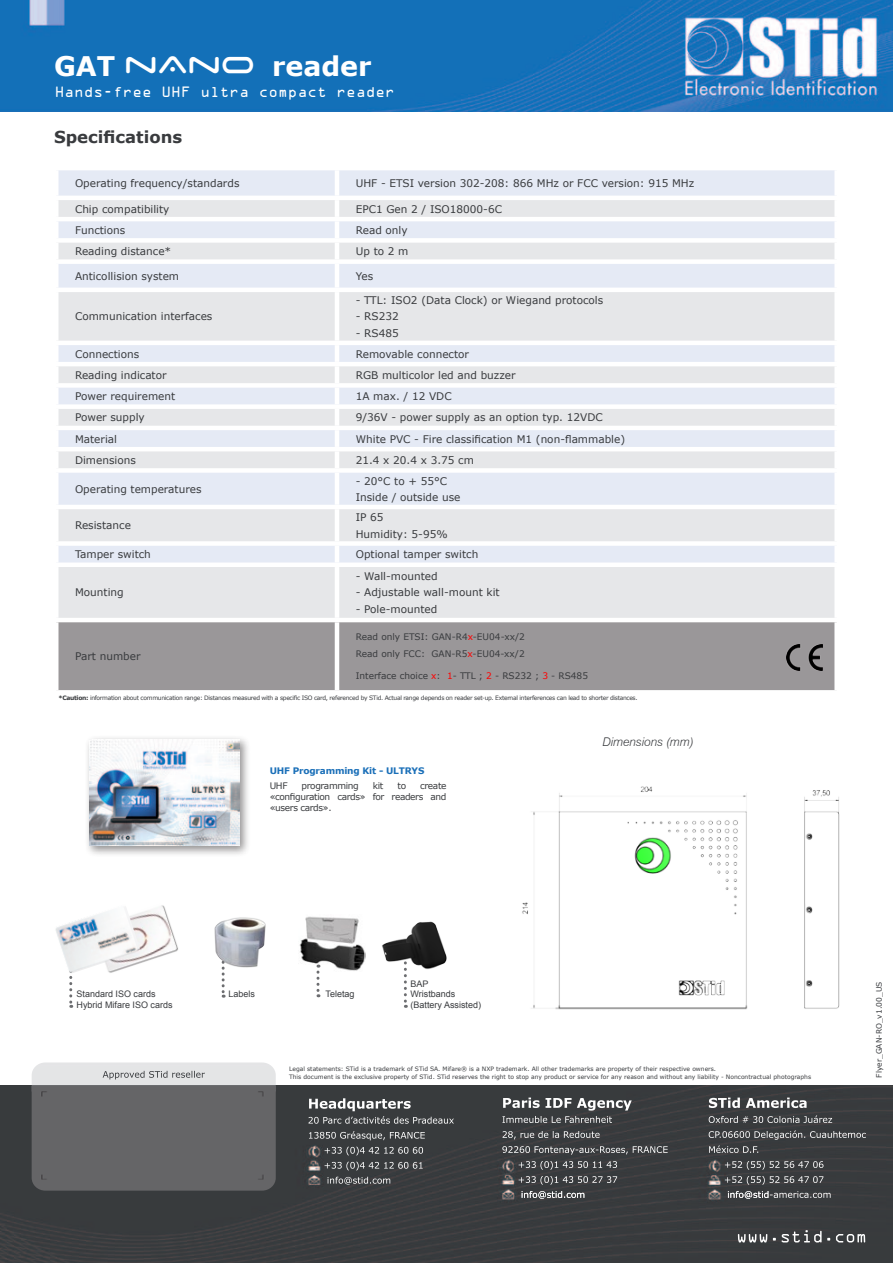
<style>
.page{position:relative;width:893px;height:1263px;background:#fff}
.page>*{position:absolute;margin:0;border:0;box-sizing:border-box;transform-origin:0 0}
.t1{font:700 27px "Verdana";color:#fff}
.t2{font:700 16.5px "Verdana";color:#393b3e}
.t3{font:13.5px "OCRA Std";color:#fff}
.t4{font:italic 300 12px "Swiss 721 BT";color:#393b3e}
.t5{font:10.5px/16.5px "Verdana";color:#393b3e}
.t6{font:9px/16.5px "Verdana";color:#393b3e}
.t7{font:9px/10.5px "Arial";color:#393b3e}
.t8{font:9px/10.8px "Verdana";letter-spacing:-.025em;color:#393b3e;text-align:justify}
.t9{font:700 9px "Verdana";letter-spacing:-.02em;color:#1a6fb8}
.t10{font:7.5px "Verdana";color:#393b3e}
.t11{font:6px/7.5px "Verdana";color:#393b3e}
.t12{font:6px "Verdana";letter-spacing:-.05em;color:#393b3e}
.s1{font-family:"Space Age";font-weight:400;font-size:37.5px}
.s2{color:#f00}
.s3{font-weight:700}
</style>
<div class="page">
<img style="left:0;top:0;width:893px;height:112px">
<img style="left:0;top:1086px;width:893px;height:177px">
<img style="left:32px;top:1062px;width:244px;height:24px">
<div style="left:32px;top:1086px;width:244px;height:104px;background:#656567"></div>
<div style="left:84px;top:734px;width:167px;height:123px;background:#231f20;opacity:.5"></div>
<img style="left:90px;top:739px;width:150px;height:107px">
<svg style="left:69px;top:976px;width:3px;height:32px"></svg>
<svg style="left:58px;top:170px;width:776px;height:26px;background:#e5eaf5"></svg>
<svg style="left:58px;top:200px;width:776px;height:418px;background:#e5e8ed"></svg>
<div style="left:58px;top:622px;width:776px;height:68px;background:#9a9799"></div>
<hr style="left:335px;top:170px;width:4px;height:26px;background:#fff">
<hr style="left:335px;top:200px;width:4px;height:17px;background:#fff">
<hr style="left:54px;top:217px;width:283px;height:4px;background:#fff">
<hr style="left:337px;top:217px;width:502px;height:4px;background:#fff">
<hr style="left:335px;top:221px;width:4px;height:17px;background:#fff">
<div style="left:54px;top:238px;width:283px;height:5px;background:#fff"></div>
<div style="left:337px;top:238px;width:502px;height:5px;background:#fff"></div>
<hr style="left:335px;top:243px;width:4px;height:16px;background:#fff">
<div style="left:54px;top:259px;width:283px;height:5px;background:#fff"></div>
<div style="left:337px;top:259px;width:502px;height:5px;background:#fff"></div>
<hr style="left:335px;top:264px;width:4px;height:24px;background:#fff">
<hr style="left:54px;top:288px;width:283px;height:4px;background:#fff">
<hr style="left:337px;top:288px;width:502px;height:4px;background:#fff">
<hr style="left:335px;top:292px;width:4px;height:49px;background:#fff">
<hr style="left:54px;top:341px;width:283px;height:4px;background:#fff">
<hr style="left:337px;top:341px;width:502px;height:4px;background:#fff">
<hr style="left:335px;top:345px;width:4px;height:17px;background:#fff">
<hr style="left:54px;top:362px;width:283px;height:4px;background:#fff">
<hr style="left:337px;top:362px;width:502px;height:4px;background:#fff">
<hr style="left:335px;top:366px;width:4px;height:17px;background:#fff">
<div style="left:54px;top:383px;width:283px;height:5px;background:#fff"></div>
<div style="left:337px;top:383px;width:502px;height:5px;background:#fff"></div>
<hr style="left:335px;top:388px;width:4px;height:16px;background:#fff">
<div style="left:54px;top:404px;width:283px;height:5px;background:#fff"></div>
<div style="left:337px;top:404px;width:502px;height:5px;background:#fff"></div>
<hr style="left:335px;top:409px;width:4px;height:17px;background:#fff">
<hr style="left:54px;top:426px;width:283px;height:4px;background:#fff">
<hr style="left:337px;top:426px;width:502px;height:4px;background:#fff">
<hr style="left:335px;top:430px;width:4px;height:17px;background:#fff">
<hr style="left:54px;top:447px;width:283px;height:4px;background:#fff">
<hr style="left:337px;top:447px;width:502px;height:4px;background:#fff">
<hr style="left:335px;top:451px;width:4px;height:17px;background:#fff">
<div style="left:54px;top:468px;width:283px;height:5px;background:#fff"></div>
<div style="left:337px;top:468px;width:502px;height:5px;background:#fff"></div>
<hr style="left:335px;top:473px;width:4px;height:32px;background:#fff">
<hr style="left:54px;top:505px;width:283px;height:4px;background:#fff">
<hr style="left:337px;top:505px;width:502px;height:4px;background:#fff">
<hr style="left:335px;top:509px;width:4px;height:32px;background:#fff">
<div style="left:54px;top:541px;width:283px;height:5px;background:#fff"></div>
<div style="left:337px;top:541px;width:502px;height:5px;background:#fff"></div>
<hr style="left:335px;top:546px;width:4px;height:16px;background:#fff">
<div style="left:54px;top:562px;width:283px;height:5px;background:#fff"></div>
<div style="left:337px;top:562px;width:502px;height:5px;background:#fff"></div>
<hr style="left:335px;top:567px;width:4px;height:51px;background:#fff">
<hr style="left:335px;top:622px;width:4px;height:68px;background:#fff">
<img style="left:787px;top:645px;width:36px;height:26px">
<svg style="left:222px;top:969px;width:3px;height:29px"></svg>
<svg style="left:404px;top:974px;width:3px;height:34px"></svg>
<img style="left:141px;top:905px;width:37px;height:58px">
<img style="left:55px;top:907px;width:86px;height:66px">
<img style="left:214px;top:917px;width:52px;height:52px">
<img style="left:299px;top:916px;width:67px;height:56px">
<svg style="left:316px;top:964px;width:3px;height:33px"></svg>
<img style="left:494px;top:786px;width:399px;height:316px">
<img style="left:382px;top:921px;width:65px;height:50px">
<h1 class="t1" style="left:54px;top:47px;width:319px">GAT <span class="s1">nAno</span> reader</h1>
<p class="t3" style="left:55px;top:85px;width:342px">Hands-free UHF ultra compact reader</p>
<h2 class="t2" style="left:54px;top:126px;width:130px">Specifications</h2>
<p class="t5" style="left:75px;top:175px;width:166px">Operating frequency/standards</p>
<p class="t5" style="left:356px;top:175px;width:340px">UHF - ETSI version 302-208: 866 MHz or FCC version: 915 MHz</p>
<p class="t5" style="left:75px;top:200px;width:96px">Chip compatibility</p>
<p class="t5" style="left:356px;top:200px;width:148px">EPC1 Gen 2 / ISO18000-6C</p>
<p class="t5" style="left:75px;top:222px;width:52px">Functions</p>
<p class="t5" style="left:356px;top:222px;width:53px">Read only</p>
<p class="t5" style="left:75px;top:243px;width:98px">Reading distance*</p>
<p class="t5" style="left:356px;top:243px;width:54px">Up to 2 m</p>
<p class="t5" style="left:75px;top:268px;width:106px">Anticollision system</p>
<p class="t5" style="left:356px;top:268px;width:19px">Yes</p>
<p class="t5" style="left:75px;top:308px;width:139px">Communication interfaces</p>
<p class="t5" style="left:356px;top:292px;width:249px">- TTL: ISO2 (Data Clock) or Wiegand protocols</p>
<p class="t5" style="left:356px;top:308px;width:44px">- RS232</p>
<p class="t5" style="left:356px;top:325px;width:44px">- RS485</p>
<p class="t5" style="left:75px;top:345px;width:66px">Connections</p>
<p class="t5" style="left:356px;top:345px;width:115px">Removable connector</p>
<p class="t5" style="left:75px;top:367px;width:93px">Reading indicator</p>
<p class="t5" style="left:356px;top:367px;width:161px">RGB multicolor led and buzzer</p>
<p class="t5" style="left:75px;top:388px;width:102px">Power requirement</p>
<p class="t5" style="left:356px;top:388px;width:97px">1A max. / 12 VDC</p>
<p class="t5" style="left:75px;top:409px;width:71px">Power supply</p>
<p class="t5" style="left:356px;top:409px;width:249px">9/36V - power supply as an option typ. 12VDC</p>
<p class="t5" style="left:75px;top:430px;width:44px">Material</p>
<p class="t5" style="left:356px;top:430px;width:271px">White PVC - Fire classification M1 (non-flammable)</p>
<p class="t5" style="left:75px;top:452px;width:62px">Dimensions</p>
<p class="t5" style="left:356px;top:452px;width:120px">21.4 x 20.4 x 3.75 cm</p>
<p class="t5" style="left:75px;top:481px;width:128px">Operating temperatures</p>
<p class="t5" style="left:356px;top:472px;width:106px">- 20°C to + 55°C<br>Inside / outside use</p>
<p class="t5" style="left:75px;top:517px;width:57px">Resistance</p>
<p class="t5" style="left:356px;top:509px;width:93px">IP 65<br>Humidity: 5-95%</p>
<p class="t5" style="left:75px;top:546px;width:77px">Tamper switch</p>
<p class="t5" style="left:356px;top:546px;width:124px">Optional tamper switch</p>
<p class="t5" style="left:75px;top:584px;width:50px">Mounting</p>
<p class="t5" style="left:356px;top:568px;width:83px">- Wall-mounted</p>
<p class="t5" style="left:356px;top:584px;width:145px">- Adjustable wall-mount kit</p>
<p class="t5" style="left:356px;top:601px;width:83px">- Pole-mounted</p>
<p class="t5" style="left:75px;top:648px;width:67px">Part number</p>
<p class="t6" style="left:356px;top:628px;width:171px">Read only ETSI: GAN-R4<span class="s2">x</span>-EU04-xx/2<br>Read only FCC: GAN-R5<span class="s2">x</span>-EU04-xx/2</p>
<p class="t6" style="left:356px;top:667px;width:234px">Interface choice <span class="s2">x</span>: <span class="s2">1</span>- TTL ; <span class="s2">2</span> - RS232 ; <span class="s2">3</span> - RS485</p>
<p class="t12" style="left:58px;top:693px;width:581px"><span class="s3">*Caution:</span> information about communication range: Distances measured with a specific ISO card, referenced by STid. Actual range depends on reader set-up. External interferences can lead to shorter distances.</p>
<p class="t9" style="left:270px;top:765px;width:156px">UHF Programming Kit - ULTRYS</p>
<p class="t8" style="left:270px;top:781px;width:19px">UHF</p>
<p class="t8" style="left:302px;top:781px;width:59px">programming</p>
<p class="t8" style="left:373px;top:781px;width:12px">kit</p>
<p class="t8" style="left:397px;top:781px;width:10px">to</p>
<p class="t8" style="left:270px;top:781px;width:178px;text-indent:150px">create «configuration cards» for readers and «users cards».</p>
<p class="t4" style="left:603px;top:735px;width:93px">Dimensions (mm)</p>
<p class="t7" style="left:410px;top:978px;width:72px">BAP<br>Wristbands (Battery Assisted)</p>
<p class="t7" style="left:229px;top:989px;width:28px">Labels</p>
<p class="t10" style="left:874px;top:1077px;width:97px;rotate:-90deg">Flyer_GAN-RO_v1.00_US</p>
<p class="t7" style="left:77px;top:989px;width:81px">Standard ISO cards</p>
<p class="t7" style="left:326px;top:989px;width:31px">Teletag</p>
<p class="t7" style="left:77px;top:999px;width:98px">Hybrid Mifare ISO cards</p>
<p class="t11" style="left:289px;top:1065px;width:523px">Legal statements: STid is a trademark of STid SA. Mifare® is a NXP trademark. All other trademarks are property of their respective owners.<br>This document is the exclusive property of STid. STid reserves the right to stop any product or service for any reason and without any liability - Noncontractual photographs</p>
</div>
